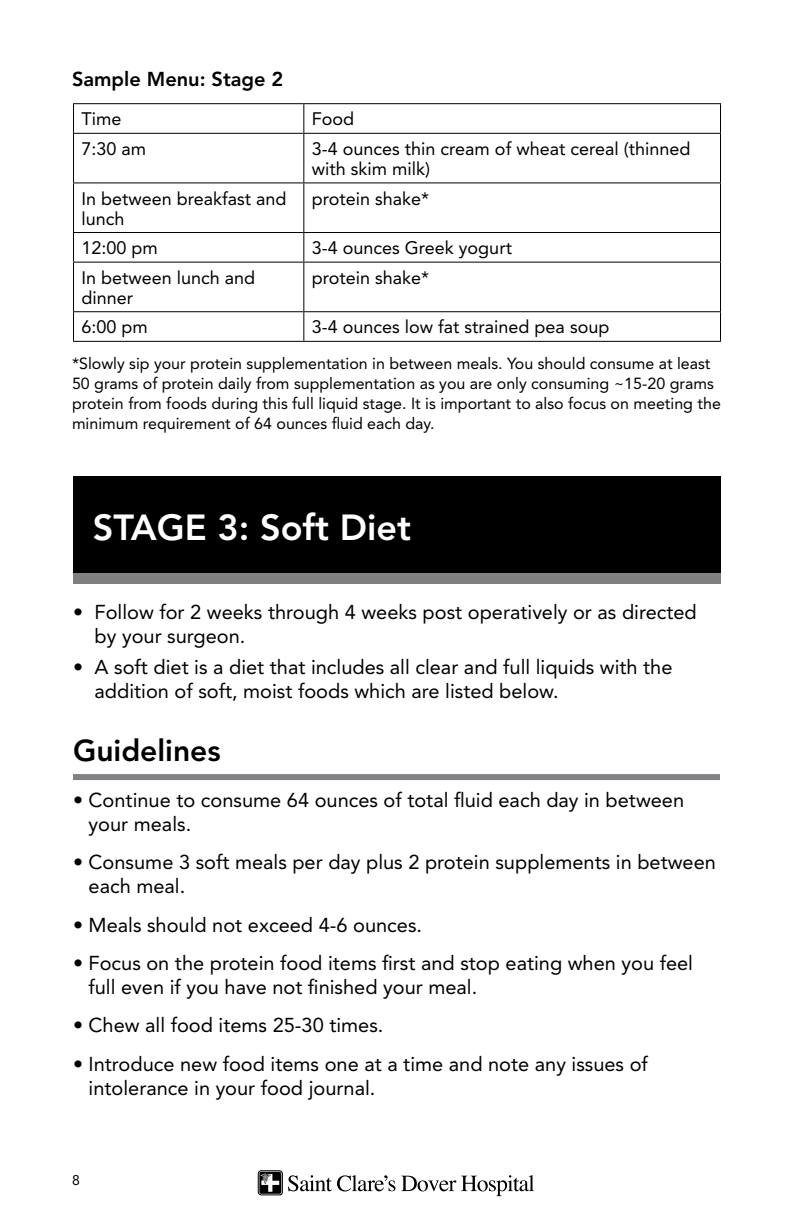
<style>
.page{position:relative;width:792px;height:1224px;background:#fff}
.page>*{position:absolute;margin:0;border:0;box-sizing:border-box;transform-origin:0 0}
.t1{font:800 36px "Avenir LT Std";color:#fff}
.t2{font:800 30px "Avenir LT Std";color:#000}
.t3{font:20px/24px "Avenir LT Std";color:#000}
.t4{font:800 20px "Avenir LT Std";color:#000}
.t5{font:18px/20px "Avenir LT Std";color:#000}
.t6{font:16px/20px "Avenir LT Std";color:#000}
.t7{font:14px "Avenir LT Std";color:#000}
</style>
<div class="page">
<svg style="left:288px;top:1175px;width:246px;height:21px"></svg>
<svg style="left:258px;top:1170px;width:25px;height:25px"></svg>
<svg style="left:259px;top:1171px;width:23px;height:23px"></svg>
<div style="left:73px;top:774px;width:647px;height:6px;background:#808285"></div>
<div style="left:73px;top:476px;width:648px;height:108px;background:#000"></div>
<div style="left:73px;top:573px;width:648px;height:11px;background:#7f7f7f"></div>
<hr style="left:73px;top:103px;width:231px;height:1px;background:#000">
<svg style="left:73px;top:104px;width:1px;height:29px"></svg>
<hr style="left:304px;top:103px;width:417px;height:1px;background:#000">
<svg style="left:303px;top:104px;width:1px;height:29px"></svg>
<svg style="left:720px;top:104px;width:1px;height:29px"></svg>
<hr style="left:73px;top:133px;width:231px;height:1px;background:#000">
<hr style="left:73px;top:134px;width:1px;height:48px;background:#000">
<hr style="left:304px;top:133px;width:417px;height:1px;background:#000">
<hr style="left:303px;top:134px;width:1px;height:48px;background:#000">
<hr style="left:720px;top:134px;width:1px;height:48px;background:#000">
<hr style="left:73px;top:182px;width:231px;height:1px;background:#000">
<hr style="left:73px;top:183px;width:1px;height:49px;background:#000">
<hr style="left:304px;top:182px;width:417px;height:1px;background:#000">
<hr style="left:303px;top:183px;width:1px;height:49px;background:#000">
<hr style="left:720px;top:183px;width:1px;height:49px;background:#000">
<hr style="left:73px;top:232px;width:231px;height:1px;background:#000">
<svg style="left:73px;top:233px;width:1px;height:29px"></svg>
<hr style="left:304px;top:232px;width:417px;height:1px;background:#000">
<svg style="left:303px;top:233px;width:1px;height:29px"></svg>
<svg style="left:720px;top:233px;width:1px;height:29px"></svg>
<hr style="left:73px;top:262px;width:231px;height:1px;background:#000">
<hr style="left:73px;top:263px;width:1px;height:48px;background:#000">
<hr style="left:304px;top:262px;width:417px;height:1px;background:#000">
<hr style="left:303px;top:263px;width:1px;height:48px;background:#000">
<hr style="left:720px;top:263px;width:1px;height:48px;background:#000">
<hr style="left:73px;top:311px;width:231px;height:1px;background:#000">
<svg style="left:73px;top:312px;width:1px;height:29px"></svg>
<hr style="left:304px;top:311px;width:417px;height:1px;background:#000">
<svg style="left:303px;top:312px;width:1px;height:29px"></svg>
<svg style="left:720px;top:312px;width:1px;height:29px"></svg>
<hr style="left:73px;top:341px;width:231px;height:1px;background:#000">
<hr style="left:304px;top:341px;width:417px;height:1px;background:#000">
<p class="t4" style="left:72px;top:67px;width:213px">Sample Menu: Stage 2</p>
<p class="t5" style="left:82px;top:109px;width:41px">Time</p>
<p class="t5" style="left:312px;top:109px;width:44px">Food</p>
<p class="t5" style="left:82px;top:139px;width:66px">7:30 am</p>
<p class="t5" style="left:312px;top:139px;width:380px">3-4 ounces thin cream of wheat cereal (thinned with skim milk)</p>
<p class="t5" style="left:82px;top:188px;width:207px">In between breakfast and lunch</p>
<p class="t5" style="left:312px;top:188px;width:119px">protein shake*</p>
<p class="t5" style="left:82px;top:238px;width:78px">12:00 pm</p>
<p class="t5" style="left:312px;top:238px;width:202px">3-4 ounces Greek yogurt</p>
<p class="t5" style="left:82px;top:268px;width:175px">In between lunch and dinner</p>
<p class="t5" style="left:312px;top:268px;width:119px">protein shake*</p>
<p class="t5" style="left:82px;top:317px;width:68px">6:00 pm</p>
<p class="t5" style="left:312px;top:317px;width:299px">3-4 ounces low fat strained pea soup</p>
<p class="t6" style="left:72px;top:354px;width:650px">*Slowly sip your protein supplementation in between meals. You should consume at least 50 grams of protein daily from supplementation as you are only consuming ~15-20 grams protein from foods during this full liquid stage. It is important to also focus on meeting the minimum requirement of 64 ounces fluid each day.</p>
<h1 class="t1" style="left:93px;top:506px;width:320px">STAGE 3: Soft Diet</h1>
<p class="t3" style="left:95px;top:600px;width:604px;text-indent:-22px">• Follow for 2 weeks through 4 weeks post operatively or as directed by your surgeon.</p>
<p class="t3" style="left:95px;top:656px;width:579px;text-indent:-22px">• A soft diet is a diet that includes all clear and full liquids with the addition of soft, moist foods which are listed below.</p>
<h2 class="t2" style="left:73px;top:733px;width:149px">Guidelines</h2>
<p class="t3" style="left:89px;top:788px;width:597px;text-indent:-16px">• Continue to consume 64 ounces of total fluid each day in between your meals.</p>
<p class="t3" style="left:89px;top:850px;width:629px;text-indent:-16px">• Consume 3 soft meals per day plus 2 protein supplements in between each meal.</p>
<p class="t3" style="left:73px;top:913px;width:351px">• Meals should not exceed 4-6 ounces.</p>
<p class="t3" style="left:89px;top:951px;width:606px;text-indent:-16px">• Focus on the protein food items first and stop eating when you feel full even if you have not finished your meal.</p>
<p class="t3" style="left:73px;top:1014px;width:312px">• Chew all food items 25-30 times.</p>
<p class="t3" style="left:89px;top:1052px;width:561px;text-indent:-16px">• Introduce new food items one at a time and note any issues of intolerance in your food journal.</p>
<p class="t7" style="left:72px;top:1172px;width:9px">8</p>
</div>
